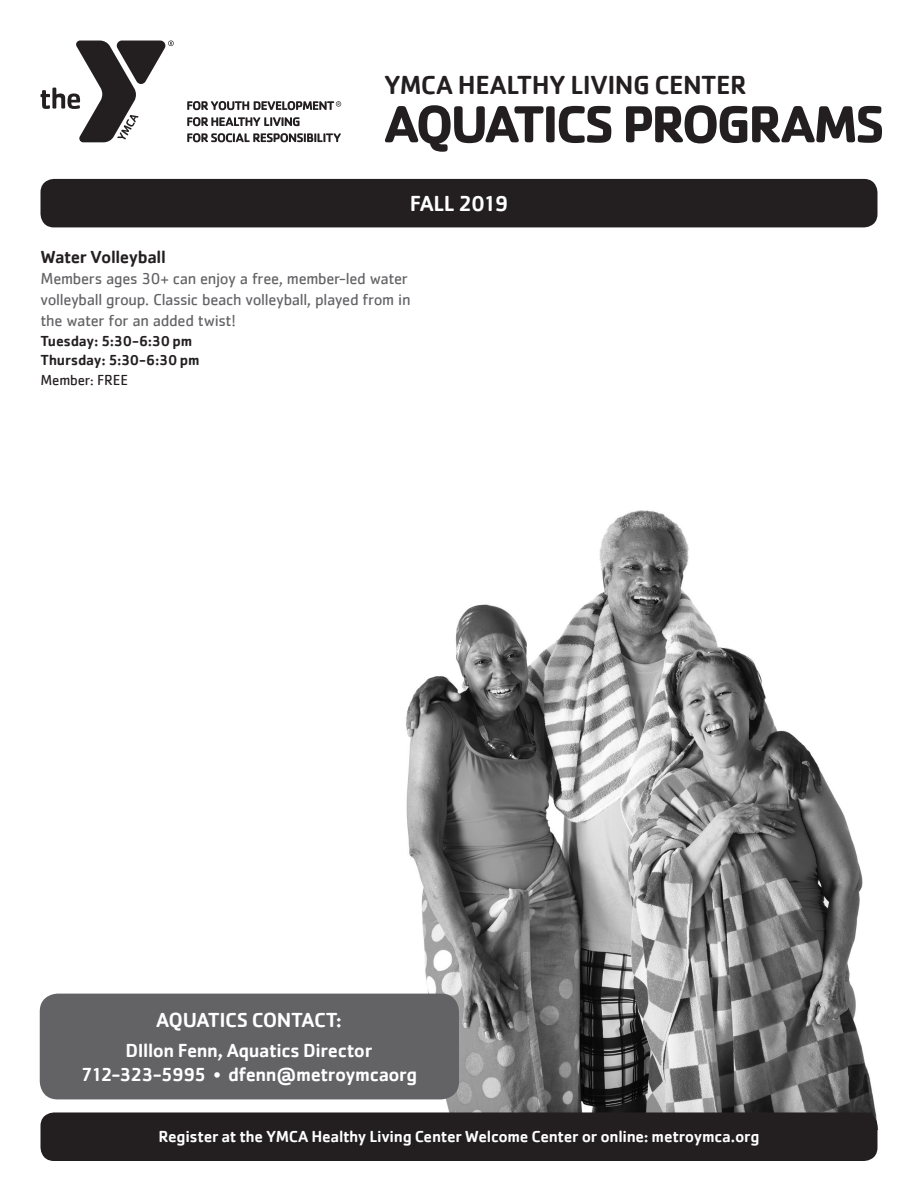
<style>
.page{position:relative;width:918px;height:1188px;background:#fff}
.page>*{position:absolute;margin:0;border:0;box-sizing:border-box;transform-origin:0 0}
.t1{font:700 54px "Cachet";letter-spacing:-.055em;color:#231f20}
.t2{font:500 27px "Cachet";letter-spacing:-.02em;color:#231f20}
.t3{font:500 22.5px "Cachet";letter-spacing:-.055em;color:#fff}
.t4{font:500 21px "Cachet";letter-spacing:-.02em;color:#fff}
.t5{font:500 19.5px/24px "Cachet";letter-spacing:-.025em;color:#fff;text-align:center}
.t6{font:500 18px "Cachet";letter-spacing:-.025em;color:#231f20}
.t7{font:16.5px/21px "Cachet";letter-spacing:-.02em;color:#636366}
.t8{font:500 16.5px "Cachet";letter-spacing:-.02em;color:#fff}
.t9{font:500 15px/19.5px "Cachet";letter-spacing:-.02em;color:#231f20}
.t10{font:15px "Cachet";letter-spacing:-.01em;color:#231f20}
.s1{font-weight:400}
</style>
<div class="page">
<img style="left:382px;top:510px;width:497px;height:620px">
<svg style="left:41px;top:40px;width:133px;height:102px"></svg>
<svg style="left:187px;top:117px;width:113px;height:9px"></svg>
<svg style="left:187px;top:133px;width:154px;height:9px"></svg>
<svg style="left:187px;top:101px;width:154px;height:9px"></svg>
<div style="left:40px;top:1112px;width:838px;height:49px;background:#231f20;border-radius:14px"></div>
<div style="left:40px;top:179px;width:838px;height:48px;background:#231f20;border-radius:14px"></div>
<div style="left:40px;top:994px;width:419px;height:105px;background:#636366;border-radius:18px"></div>
<h2 class="t2" style="left:384px;top:69px;width:364px">YMCA HEALTHY LIVING CENTER</h2>
<h1 class="t1" style="left:384px;top:89px;width:502px">AQUATICS PROGRAMS</h1>
<h3 class="t3" style="left:410px;top:190px;width:100px">FALL 2019</h3>
<p class="t6" style="left:40px;top:246px;width:127px">Water Volleyball</p>
<p class="t7" style="left:40px;top:268px;width:372px">Members ages 30+ can enjoy a free, member-led water volleyball group. Classic beach volleyball, played from in the water for an added twist!</p>
<p class="t9" style="left:40px;top:330px;width:161px">Tuesday: 5:30-6:30 pm<br>Thursday: 5:30-6:30 pm</p>
<p class="t10" style="left:40px;top:371px;width:89px">Member: FREE</p>
<p class="t4" style="left:156px;top:1007px;width:187px">AQUATICS CONTACT:</p>
<p class="t5" style="left:81px;top:1038px;width:338px">DIllon Fenn, Aquatics Director<br>712-323-5995 <span class="s1">•</span> dfenn@metroymcaorg</p>
<p class="t8" style="left:159px;top:1127px;width:602px">Register at the YMCA Healthy Living Center Welcome Center or online: metroymca.org</p>
</div>
